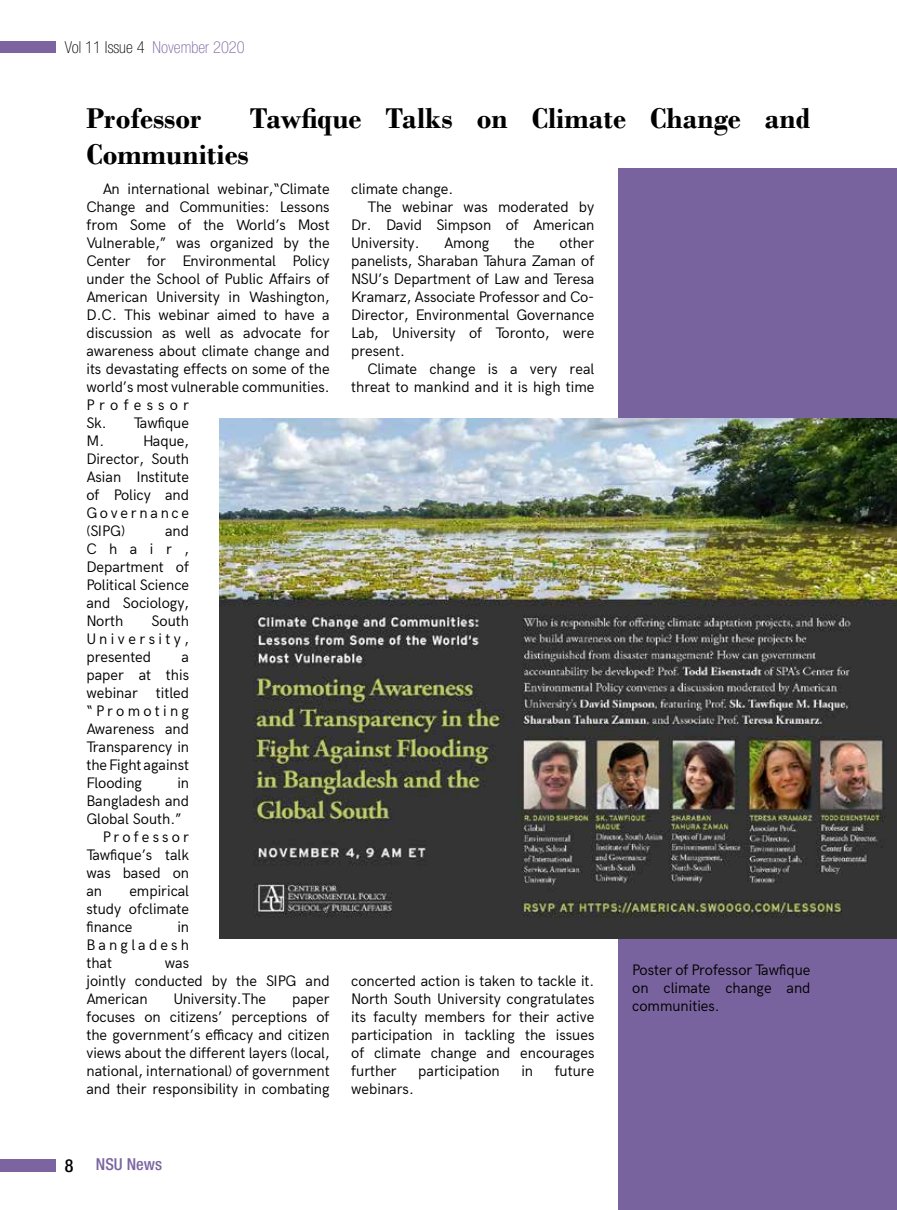
<style>
.page{position:relative;width:897px;height:1210px;background:#fff}
.page>*{position:absolute;margin:0;border:0;box-sizing:border-box;transform-origin:0 0}
.t1{font:700 30px "Bodoni";color:#000}
.t2{font:100 condensed 16.5px "Helvetica Neue LT Pro";color:#7b64a0}
.t3{font:500 condensed 16.5px "Helvetica Neue LT Pro";color:#7b64a0}
.t4{font:15px/18px "Acari Sans";color:#000;text-align:justify}
.t5{font:15px "Acari Sans";letter-spacing:.21em;color:#000}
.s1{color:#000}
.s2{font-size:18px;color:#000}
</style>
<div class="page">
<div style="left:0;top:1158px;width:56px;height:13px;background:#7b64a0"></div>
<div style="left:0;top:41px;width:56px;height:11px;background:#7b64a0"></div>
<div style="left:618px;top:169px;width:278px;height:1041px;background:#79639e"></div>
<img style="left:220px;top:418px;width:676px;height:520px">
<p class="t2" style="left:65px;top:38px;width:181px"><span class="s1">Vol 11 Issue 4</span> November 2020</p>
<h1 class="t1" style="left:86px;top:100px;width:117px">Professor</h1>
<h1 class="t1" style="left:250px;top:100px;width:562px">Tawfique Talks on Climate Change and</h1>
<h1 class="t1" style="left:86px;top:136px;width:164px">Communities</h1>
<p class="t4" style="left:86px;top:179px;width:245px;text-align:left;text-indent:16px">An international webinar,“Climate<br>Change and Communities: Lessons from Some of the World’s Most<br>Vulnerable,” was organized by the<br>Center for Environmental Policy under the School of Public Affairs of<br>American University in Washington,<br>D.C. This webinar aimed to have a discussion as well as advocate for awareness about climate change and its devastating effects on some of the world’s most vulnerable communities.<br>Professor<br>Sk. Tawfique<br>M.</p>
<p class="t4" style="left:86px;top:431px;width:104px;text-indent:57px">Haque, Director, South Asian Institute of Policy and Governance (SIPG)</p>
<p class="t4" style="left:86px;top:521px;width:104px;text-indent:79px">and Chair, Department of Political Science and Sociology, North</p>
<p class="t4" style="left:86px;top:611px;width:104px;text-indent:65px">South University, presented</p>
<p class="t4" style="left:86px;top:647px;width:104px;text-indent:95px">a paper at this webinar titled “Promoting Awareness and Transparency in the Fight against Flooding</p>
<p class="t4" style="left:177px;top:773px;width:13px">in</p>
<p class="t4" style="left:86px;top:791px;width:104px">Bangladesh and</p>
<p class="t4" style="left:86px;top:809px;width:97px">Global South.”</p>
<p class="t5" style="left:103px;top:826px;width:88px">Professor</p>
<p class="t4" style="left:86px;top:845px;width:104px">Tawfique’s talk</p>
<p class="t4" style="left:86px;top:863px;width:104px">was based on</p>
<p class="t4" style="left:86px;top:881px;width:17px">an</p>
<p class="t4" style="left:86px;top:881px;width:104px;text-indent:43px">empirical study ofclimate finance</p>
<p class="t4" style="left:86px;top:917px;width:104px;text-indent:91px">in Bangladesh that</p>
<p class="t4" style="left:86px;top:953px;width:244px;text-align:left;text-indent:78px">was<br>jointly conducted by the SIPG and<br>American</p>
<p class="t4" style="left:173px;top:989px;width:94px">University.The</p>
<p class="t4" style="left:86px;top:989px;width:245px;text-indent:206px">paper focuses on citizens’ perceptions of the government’s efficacy and citizen views about the different layers (local, national, international) of government and their responsibility in combating</p>
<p class="t4" style="left:351px;top:179px;width:104px">climate change.</p>
<p class="t4" style="left:367px;top:197px;width:228px">The webinar was moderated by</p>
<p class="t4" style="left:351px;top:215px;width:244px">Dr. David Simpson of American</p>
<p class="t4" style="left:351px;top:233px;width:70px">University.</p>
<p class="t4" style="left:444px;top:233px;width:47px">Among</p>
<p class="t4" style="left:514px;top:233px;width:22px">the</p>
<p class="t4" style="left:351px;top:233px;width:245px;text-indent:208px">other panelists, Sharaban Tahura Zaman of NSU’s Department of Law and Teresa Kramarz, Associate Professor and Co-Director, Environmental Governance Lab, University of Toronto, were present.</p>
<p class="t4" style="left:351px;top:359px;width:245px;text-align:right">Climate change is a very real threat to mankind and it is high time</p>
<p class="t4" style="left:351px;top:971px;width:245px">concerted action is taken to tackle it.<br>North South University congratulates its faculty members for their active participation in tackling the issues of climate change and encourages further</p>
<p class="t4" style="left:418px;top:1061px;width:83px">participation</p>
<p class="t4" style="left:521px;top:1061px;width:13px">in</p>
<p class="t4" style="left:554px;top:1061px;width:41px">future</p>
<p class="t4" style="left:351px;top:1079px;width:64px">webinars.</p>
<p class="t3" style="left:65px;top:1154px;width:99px"><span class="s2">8</span> NSU News</p>
<p class="t4" style="left:632px;top:960px;width:180px">Poster of Professor Tawfique on climate change and communities.</p>
</div>
